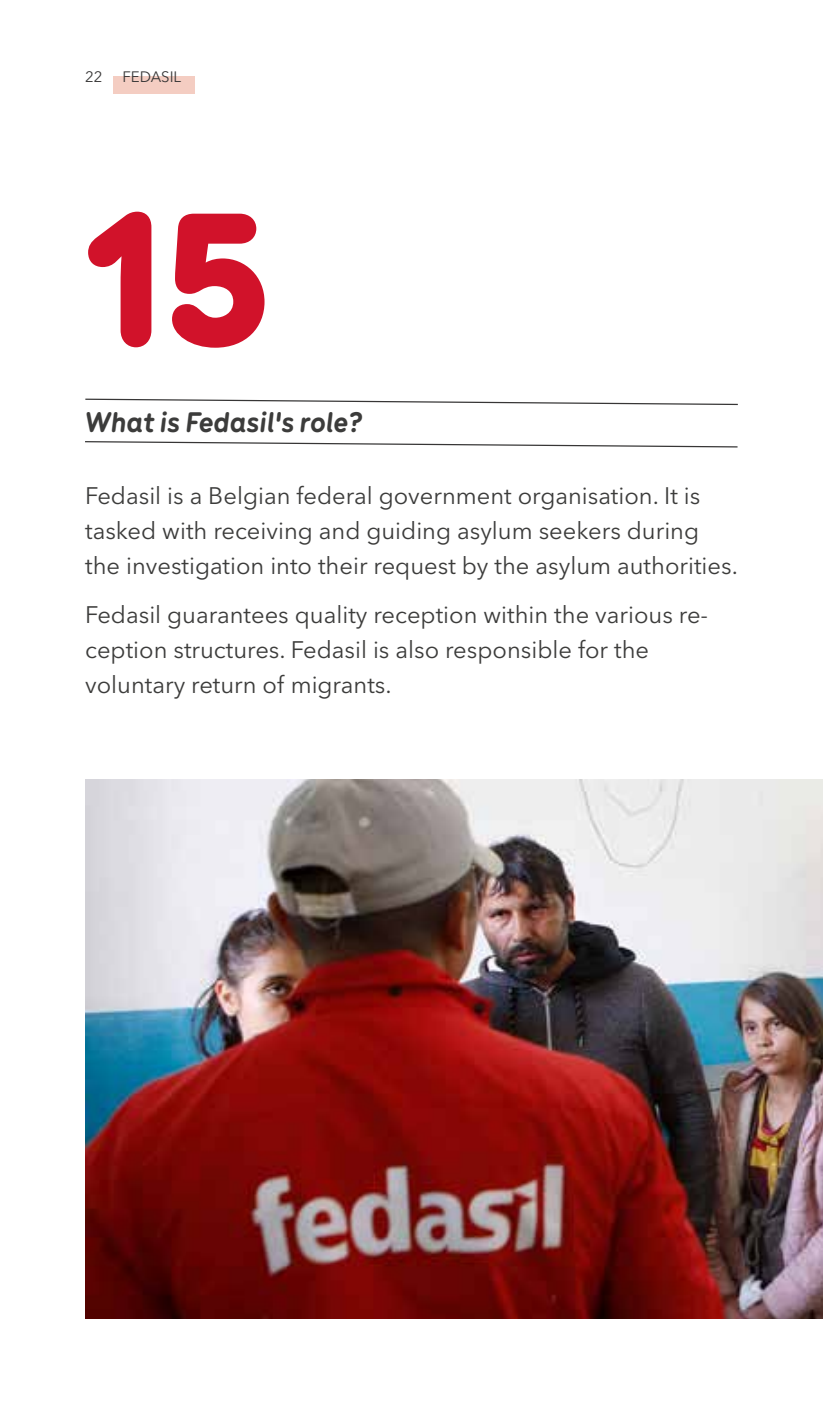
<style>
.page{position:relative;width:823px;height:1418px;background:#fff}
.page>*{position:absolute;margin:0;border:0;box-sizing:border-box;transform-origin:0 0}
.t1{font:900 200px "Menco";color:#d1122a}
.t2{font:italic 700 30px "Menco";color:#3c3c3b}
.t3{font:23.75px/35px "Avenir Next LT Pro";color:#3c3c3b}
.t4{font:15px "Avenir Next LT Pro";color:#373636}
</style>
<div class="page">
<img style="left:85px;top:780px;width:737px;height:538px">
<div style="left:113px;top:77px;width:81px;height:17px;background:#f4cdc2"></div>
<svg style="left:85px;top:398px;width:653px;height:8px"></svg>
<svg style="left:85px;top:441px;width:653px;height:7px"></svg>
<p class="t4" style="left:85px;top:68px;width:19px">22</p>
<p class="t4" style="left:122px;top:68px;width:60px">FEDASIL</p>
<h1 class="t1" style="left:85px;top:128px;width:188px">15</h1>
<p class="t2" style="left:85px;top:400px;width:279px">What is Fedasil's role?</p>
<p class="t3" style="left:85px;top:478px;width:653px">Fedasil is a Belgian federal government organisation. It is tasked with receiving and guiding asylum seekers during the investigation into their request by the asylum authorities.</p>
<p class="t3" style="left:85px;top:597px;width:624px">Fedasil guarantees quality reception within the various re&shy;ception structures. Fedasil is also responsible for the voluntary return of migrants.</p>
</div>
